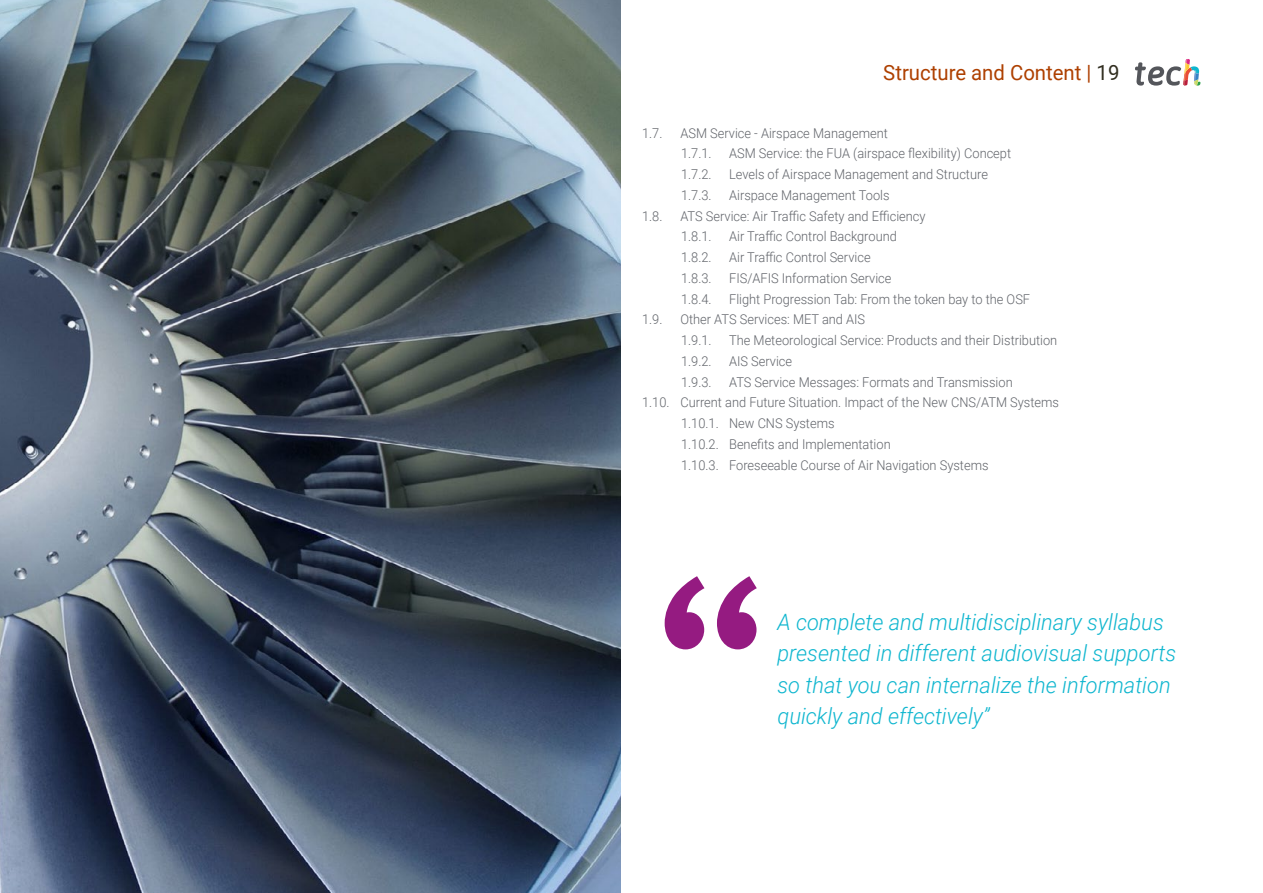
<style>
.page{position:relative;width:1263px;height:893px;background:#fff}
.page>*{position:absolute;margin:0;border:0;box-sizing:border-box;transform-origin:0 0}
.t1{font:italic 300 22.5px/31.5px "Roboto";color:#0fb6cf}
.t2{font:21px "Roboto";color:#ae4000}
.t3{font:300 13.5px/20.7px "Roboto";color:#61646a;scale:.95 1}
.s1{color:#312e20}
</style>
<div class="page">
<img style="left:0;top:0;width:621px;height:893px">
<svg style="left:665px;top:576px;width:92px;height:73px"></svg>
<svg style="left:1135px;top:59px;width:65px;height:27px"></svg>
<h2 class="t2" style="left:883px;top:57px;width:238px">Structure and Content | <span class="s1">19</span></h2>
<p class="t3" style="left:642px;top:122px;width:23px">1.7.</p>
<p class="t3" style="left:680px;top:122px;width:220px">ASM Service - Airspace Management<br>1.7.1.</p>
<p class="t3" style="left:729px;top:143px;width:298px">ASM Service: the FUA (airspace flexibility) Concept</p>
<p class="t3" style="left:681px;top:164px;width:34px">1.7.2.</p>
<p class="t3" style="left:729px;top:164px;width:274px">Levels of Airspace Management and Structure</p>
<p class="t3" style="left:681px;top:184px;width:34px">1.7.3.</p>
<p class="t3" style="left:729px;top:184px;width:170px">Airspace Management Tools</p>
<p class="t3" style="left:642px;top:205px;width:23px">1.8.</p>
<p class="t3" style="left:680px;top:205px;width:260px">ATS Service: Air Traffic Safety and Efficiency<br>1.8.1.</p>
<p class="t3" style="left:729px;top:226px;width:178px">Air Traffic Control Background</p>
<p class="t3" style="left:681px;top:247px;width:34px">1.8.2.</p>
<p class="t3" style="left:729px;top:247px;width:150px">Air Traffic Control Service</p>
<p class="t3" style="left:681px;top:267px;width:34px">1.8.3.</p>
<p class="t3" style="left:729px;top:267px;width:172px">FIS/AFIS Information Service</p>
<p class="t3" style="left:681px;top:288px;width:34px">1.8.4.</p>
<p class="t3" style="left:729px;top:288px;width:318px">Flight Progression Tab: From the token bay to the OSF</p>
<p class="t3" style="left:642px;top:309px;width:23px">1.9.</p>
<p class="t3" style="left:680px;top:309px;width:196px">Other ATS Services: MET and AIS<br>1.9.1.</p>
<p class="t3" style="left:729px;top:330px;width:347px">The Meteorological Service: Products and their Distribution</p>
<p class="t3" style="left:681px;top:350px;width:34px">1.9.2.</p>
<p class="t3" style="left:729px;top:350px;width:68px">AIS Service</p>
<p class="t3" style="left:681px;top:371px;width:34px">1.9.3.</p>
<p class="t3" style="left:729px;top:371px;width:300px">ATS Service Messages: Formats and Transmission</p>
<p class="t3" style="left:642px;top:392px;width:440px">1.10. Current and Future Situation. Impact of the New CNS/ATM Systems</p>
<p class="t3" style="left:681px;top:413px;width:163px">1.10.1. New CNS Systems</p>
<p class="t3" style="left:681px;top:433px;width:222px">1.10.2. Benefits and Implementation</p>
<p class="t3" style="left:681px;top:454px;width:325px">1.10.3. Foreseeable Course of Air Navigation Systems</p>
<h1 class="t1" style="left:777px;top:605px;width:400px">A complete and multidisciplinary syllabus presented in different audiovisual supports so that you can internalize the information quickly and effectively”</h1>
</div>
